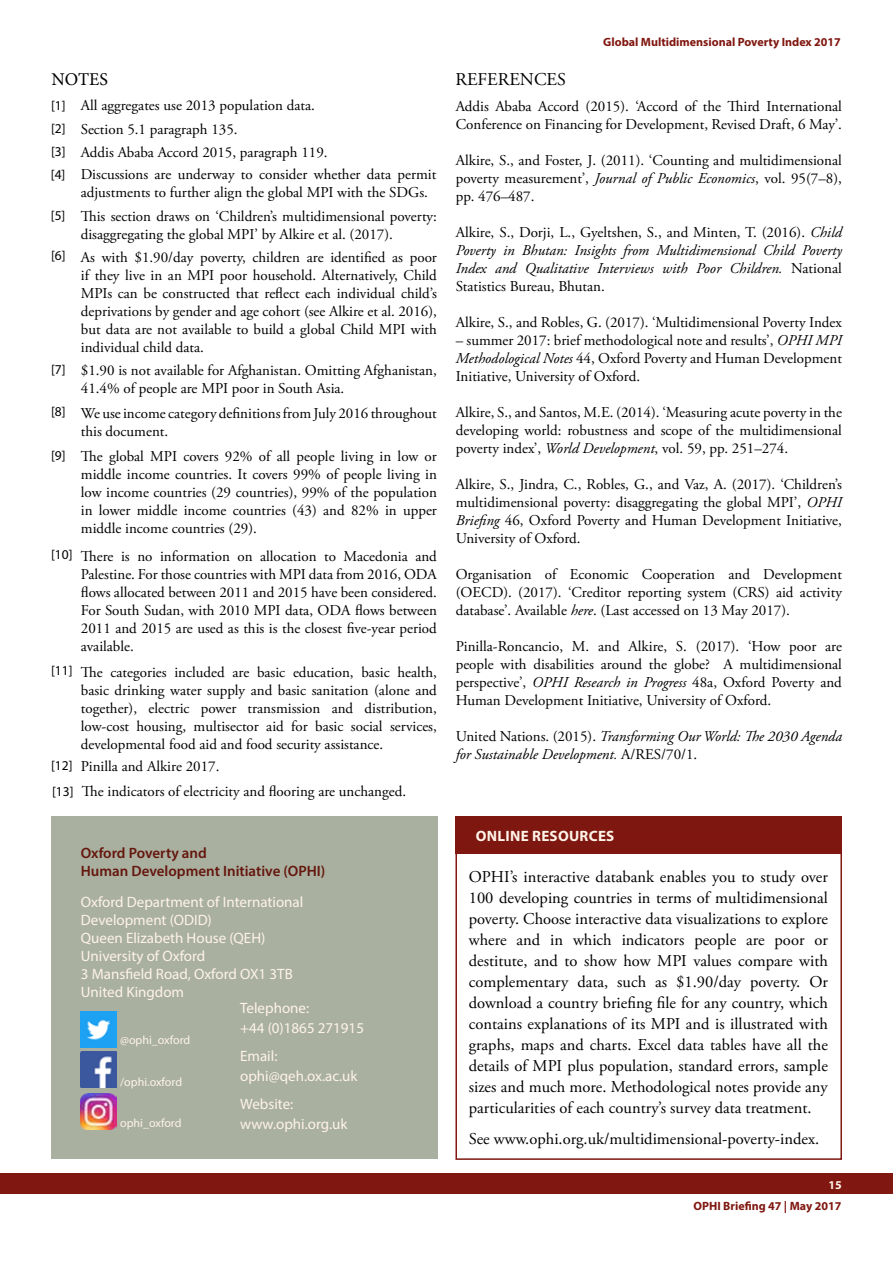
<style>
.page{position:relative;width:893px;height:1263px;background:#fff}
.page>*{position:absolute;margin:0;border:0;box-sizing:border-box;transform-origin:0 0}
.t1{font:18px "Adobe Garamond Pro";color:#000}
.t2{font:18px "Minion Pro";letter-spacing:-.005em;color:#000}
.t3{font:16.5px/21px "Adobe Garamond Pro";color:#000;text-align:justify}
.t4{font:15px/18px "Adobe Garamond Pro";color:#000;text-align:justify}
.t5{font:italic 15px/18px "Adobe Garamond Pro";color:#000;text-align:justify}
.t6{font:15px/18px "Myriad Pro";color:#fff3e8}
.t7{font:600 15px/18.3px "Myriad Pro";color:#65160d}
.t8{font:700 15px "Myriad Pro";letter-spacing:.02em;color:#fff3e8}
.t9{font:700 12px "Myriad Pro";color:#801710}
.t10{font:12px "Myriad Pro";color:#fff3e8}
.t11{font:700 12px "Myriad Pro";color:#fff3e8}
.s1{font-family:"Myriad Pro";font-size:13.5px}
.s2{font-style:italic}
.s3{font-style:normal}
</style>
<div class="page">
<div style="left:0;top:1173px;width:893px;height:21px;background:#801710"></div>
<div style="left:455px;top:816px;width:387px;height:38px;background:#7d1710"></div>
<div style="left:455px;top:838px;width:387px;height:322px;border:2px solid #801710"></div>
<div style="left:51px;top:816px;width:386px;height:343px;background:#a9b0a0"></div>
<img style="left:81px;top:1051px;width:36px;height:36px">
<img style="left:81px;top:1093px;width:36px;height:36px">
<img style="left:81px;top:1011px;width:36px;height:36px">
<p class="t2" style="left:52px;top:67px;width:58px">NOTES</p>
<p class="t4" style="left:51px;top:95px;width:387px;line-height:23px;text-align:left"><span class="s1">[1]</span> All aggregates use 2013 population data.<br><span class="s1">[2]</span> Section 5.1 paragraph 135.<br><span class="s1">[3]</span> Addis Ababa Accord 2015, paragraph 119.<br><span class="s1">[4]</span> Discussions are underway to consider whether data permit</p>
<p class="t4" style="left:51px;top:181px;width:388px;line-height:23.2px;text-indent:30px">adjustments to further align the global MPI with the SDGs. <span class="s1">[5]</span> This section draws on ‘Children’s multidimensional poverty:</p>
<p class="t4" style="left:51px;top:223px;width:387px;line-height:23.1px;text-indent:30px">disaggregating the global MPI’ by Alkire et al. (2017).<br><span class="s1">[6]</span> As with $1.90/day poverty, children are identified as poor</p>
<p class="t4" style="left:81px;top:266px;width:358px">if they live in an MPI poor household. Alternatively, Child MPIs can be constructed that reflect each individual child’s deprivations by gender and age cohort (see Alkire et al. 2016), but data are not available to build a global Child MPI with individual child data.</p>
<p class="t4" style="left:81px;top:362px;width:358px;text-indent:-30px"><span class="s1">[7]</span> $1.90 is not available for Afghanistan. Omitting Afghanistan,<br>41.4% of people are MPI poor in South Asia.</p>
<p class="t4" style="left:81px;top:405px;width:357px;text-indent:-30px"><span class="s1">[8]</span> We use income category definitions from July 2016 throughout this document.</p>
<p class="t4" style="left:81px;top:448px;width:358px;text-indent:-30px"><span class="s1">[9]</span> The global MPI covers 92% of all people living in low or middle income countries. It covers 99% of people living in low income countries (29 countries), 99% of the population in lower middle income countries (43) and 82% in upper middle income countries (29).</p>
<p class="t4" style="left:81px;top:547px;width:358px;text-indent:-30px"><span class="s1">[10]</span> There is no information on allocation to Macedonia and Palestine. For those countries with MPI data from 2016, ODA flows allocated between 2011 and 2015 have been considered.<br>For South Sudan, with 2010 MPI data, ODA flows between 2011 and 2015 are used as this is the closest five-year period available.</p>
<p class="t4" style="left:81px;top:663px;width:358px;text-indent:-30px"><span class="s1">[11]</span> The categories included are basic education, basic health, basic drinking water supply and basic sanitation (alone and together), electric power transmission and distribution, low-cost housing, multisector aid for basic social services, developmental food aid and food security assistance.</p>
<p class="t4" style="left:51px;top:754px;width:357px;line-height:25.5px"><span class="s1">[12]</span> Pinilla and Alkire 2017.<br><span class="s1">[13]</span> The indicators of electricity and flooring are unchanged.</p>
<p class="t7" style="left:81px;top:843px;width:246px">Oxford Poverty and<br>Human Development Initiative (OPHI)</p>
<p class="t6" style="left:81px;top:893px;width:224px">Oxford Department of International<br>Development (ODID)<br>Queen Elizabeth House (QEH)<br>University of Oxford<br>3 Mansfield Road, Oxford OX1 3TB<br>United Kingdom</p>
<p class="t10" style="left:120px;top:1033px;width:72px">@ophi_oxford</p>
<p class="t10" style="left:120px;top:1074px;width:63px">/ophi.oxford</p>
<p class="t10" style="left:120px;top:1115px;width:63px">ophi_oxford</p>
<p class="t6" style="left:240px;top:998px;width:125px;line-height:19.5px">Telephone:<br>+44 (0)1865 271915</p>
<p class="t6" style="left:240px;top:1046px;width:119px;line-height:19.5px">Email: ophi@qeh.ox.ac.uk</p>
<p class="t6" style="left:240px;top:1094px;width:109px;line-height:19.5px">Website: www.ophi.org.uk</p>
<p class="t9" style="left:603px;top:34px;width:239px">Global Multidimensional Poverty Index 2017</p>
<p class="t1" style="left:455px;top:69px;width:112px">REFERENCES</p>
<p class="t4" style="left:456px;top:98px;width:388px">Addis Ababa Accord (2015). ‘Accord of the Third International<br>Conference on Financing for Development, Revised Draft, 6 May’.</p>
<p class="t4" style="left:456px;top:152px;width:388px">Alkire, S., and Foster, J. (2011). ‘Counting and multidimensional poverty measurement’, <span class="s2">Journal of Public Economics</span>, vol. 95(7–8), pp. 476–487.</p>
<p class="t5" style="left:456px;top:223px;width:388px"><span class="s3">Alkire, S., Dorji, L., Gyeltshen, S., and Minten, T. (2016).</span> Child Poverty in Bhutan: Insights from Multidimensional Child Poverty Index and Qualitative Interviews with Poor Children. <span class="s3">National Statistics Bureau, Bhutan.</span></p>
<p class="t4" style="left:456px;top:314px;width:388px">Alkire, S., and Robles, G. (2017). ‘Multidimensional Poverty Index</p>
<p class="t4" style="left:456px;top:332px;width:388px">– summer 2017: brief methodological note and results’, <span class="s2">OPHI MPI Methodological Notes</span> 44, Oxford Poverty and Human Development Initiative, University of Oxford.</p>
<p class="t4" style="left:456px;top:404px;width:388px">Alkire, S., and Santos, M.E. (2014). ‘Measuring acute poverty in the developing world: robustness and scope of the multidimensional poverty index’, <span class="s2">World Development</span>, vol. 59, pp. 251–274.</p>
<p class="t4" style="left:456px;top:476px;width:388px">Alkire, S., Jindra, C., Robles, G., and Vaz, A. (2017). ‘Children’s multidimensional poverty: disaggregating the global MPI’, <span class="s2">OPHI Briefing</span> 46, Oxford Poverty and Human Development Initiative, University of Oxford.</p>
<p class="t4" style="left:456px;top:566px;width:388px">Organisation of Economic Cooperation and Development (OECD). (2017). ‘Creditor reporting system (CRS) aid activity database’. Available <span class="s2">here</span>. (Last accessed on 13 May 2017).</p>
<p class="t4" style="left:456px;top:638px;width:388px">Pinilla-Roncancio, M. and Alkire, S. (2017). ‘How poor are people with disabilities around the globe? A multidimensional perspective’, <span class="s2">OPHI Research in Progress</span> 48a, Oxford Poverty and Human Development Initiative, University of Oxford.</p>
<p class="t5" style="left:456px;top:727px;width:388px"><span class="s3">United Nations. (2015).</span> Transforming Our World: The 2030 Agenda for Sustainable Development. <span class="s3">A/RES/70/1.</span></p>
<p class="t8" style="left:476px;top:826px;width:140px">ONLINE RESOURCES</p>
<p class="t3" style="left:469px;top:866px;width:361px">OPHI’s interactive databank enables you to study over 100 developing countries in terms of multidimensional poverty. Choose interactive data visualizations to explore where and in which indicators people are poor or destitute, and to show how MPI values compare with complementary data, such as $1.90/day poverty. Or download a country briefing file for any country, which contains explanations of its MPI and is illustrated with graphs, maps and charts. Excel data tables have all the details of MPI plus population, standard errors, sample sizes and much more. Methodological notes provide any particularities of each country’s survey data treatment.</p>
<p class="t3" style="left:469px;top:1129px;width:352px">See www.ophi.org.uk/multidimensional-poverty-index.</p>
<p class="t11" style="left:829px;top:1177px;width:15px">15</p>
<p class="t9" style="left:694px;top:1198px;width:149px">OPHI Briefing 47 | May 2017</p>
</div>
